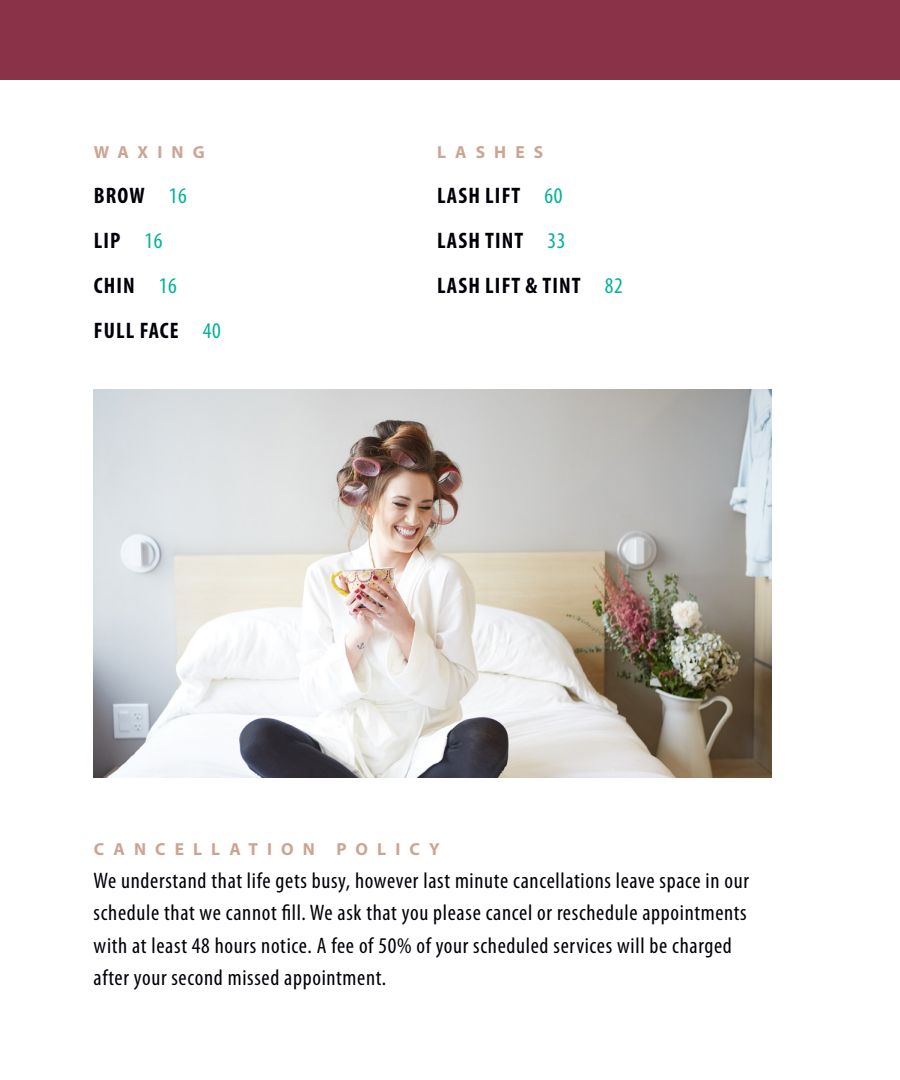
<style>
.page{position:relative;width:900px;height:1080px;background:#fff}
.page>*{position:absolute;margin:0;border:0;box-sizing:border-box;transform-origin:0 0}
.t1{font:condensed 22.5px/32.5px "Myriad Pro";letter-spacing:.03em;color:#000008}
.Item_Names{font:700 condensed 22.5px "Myriad Pro";letter-spacing:.05em;color:#000008}
.Section_Titles{font:700 17.5px "Myriad Pro";letter-spacing:.52em;color:#cca592}
.s1{font-weight:400;color:#00b198}
</style>
<div class="page">
<img style="left:94px;top:389px;width:677px;height:389px">
<div style="left:0;top:0;width:900px;height:79px;background:#8a3348"></div>
<p class="Section_Titles" style="left:94px;top:142px;width:112px">WAXING</p>
<p class="Item_Names" style="left:94px;top:183px;width:94px">BROW <span class="s1">16</span></p>
<p class="Item_Names" style="left:94px;top:228px;width:70px">LIP <span class="s1">16</span></p>
<p class="Item_Names" style="left:94px;top:273px;width:85px">CHIN <span class="s1">16</span></p>
<p class="Item_Names" style="left:94px;top:318px;width:129px">FULL FACE <span class="s1">40</span></p>
<p class="Section_Titles" style="left:437px;top:142px;width:108px">LASHES</p>
<p class="Item_Names" style="left:437px;top:183px;width:127px">LASH LIFT <span class="s1">60</span></p>
<p class="Item_Names" style="left:437px;top:228px;width:130px">LASH TINT <span class="s1">33</span></p>
<p class="Item_Names" style="left:437px;top:273px;width:187px">LASH LIFT &amp; TINT <span class="s1">82</span></p>
<p class="Section_Titles" style="left:94px;top:839px;width:347px">CANCELLATION POLICY</p>
<p class="t1" style="left:94px;top:864px;width:657px">We understand that life gets busy, however last minute cancellations leave space in our schedule that we cannot fill. We ask that you please cancel or reschedule appointments with at least 48 hours notice. A fee of 50% of your scheduled services will be charged after your second missed appointment.</p>
</div>
